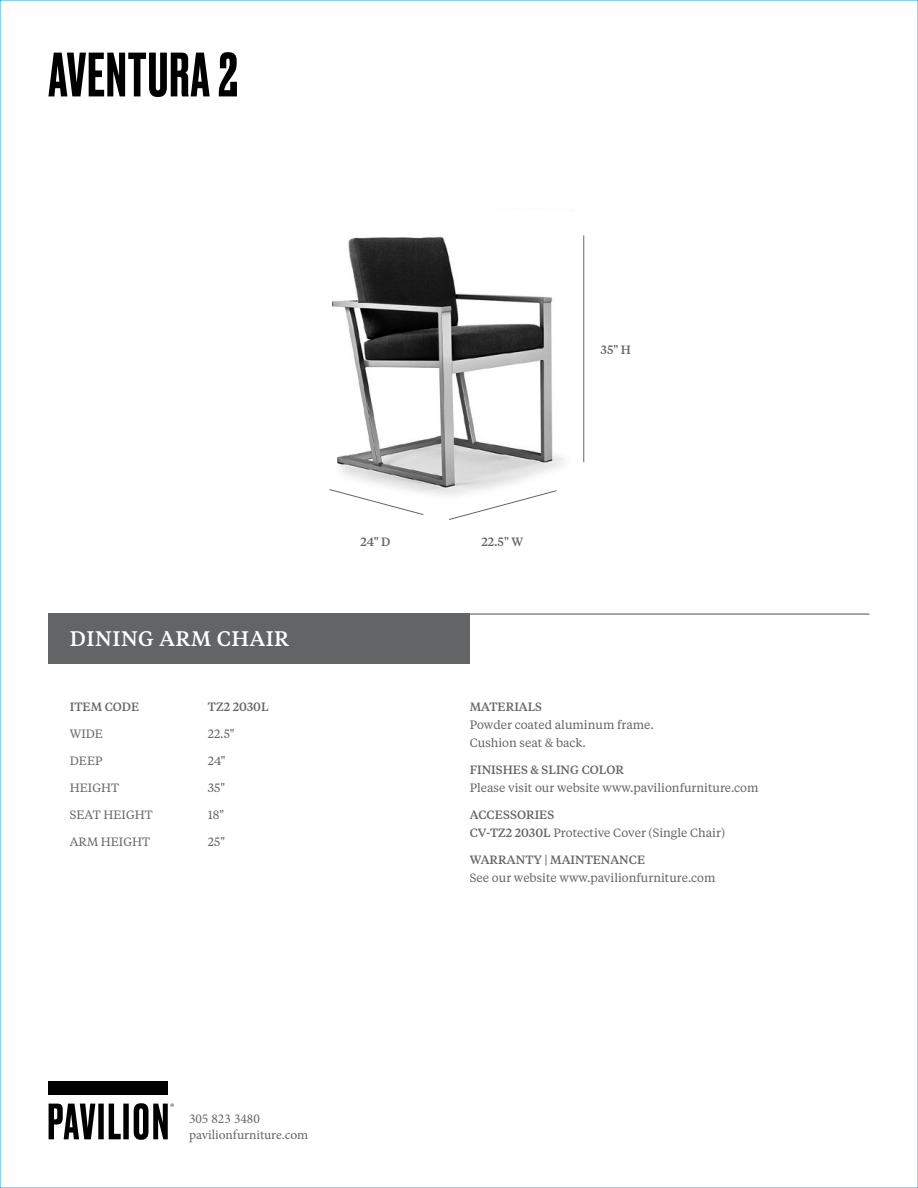
<style>
.page{position:relative;width:918px;height:1188px;background:#fff}
.page>*{position:absolute;margin:0;border:0;box-sizing:border-box;transform-origin:0 0}
.t1{font:500 58.95px "Druk";letter-spacing:.025em;color:#000}
.t2{font:500 21px "Tiempos Text";letter-spacing:.025em;color:#fff}
.t3{font:13.5px/16.2px "Minion Pro";color:#636466}
.t4{font:12px/18px "Tiempos Text";color:#636466}
.t5{font:500 12px "Tiempos Text";color:#636466}
.s1{font-weight:500}
</style>
<div class="page">
<img style="left:332px;top:236px;width:232px;height:259px">
<div style="left:49px;top:613px;width:421px;height:51px;background:#636466"></div>
<div style="left:49px;top:1082px;width:119px;height:13px;background:#000"></div>
<svg style="left:49px;top:1103px;width:125px;height:37px"></svg>
<hr style="left:49px;top:613px;width:820px;height:2px;background:#636466">
<hr style="left:583px;top:235px;width:1px;height:227px;background:#636466">
<svg style="left:448px;top:490px;width:109px;height:30px"></svg>
<svg style="left:329px;top:489px;width:95px;height:26px"></svg>
<h1 class="t1" style="left:49px;top:34px;width:191px">AVENTURA 2</h1>
<p class="t5" style="left:600px;top:341px;width:32px">35" H</p>
<h2 class="t2" style="left:70px;top:624px;width:221px">DINING ARM CHAIR</h2>
<p class="t5" style="left:70px;top:699px;width:71px">ITEM CODE</p>
<p class="t5" style="left:208px;top:699px;width:62px">TZ2 2030L</p>
<p class="t4" style="left:70px;top:724px;width:35px">WIDE</p>
<p class="t4" style="left:208px;top:724px;width:28px">22.5"</p>
<p class="t4" style="left:70px;top:751px;width:34px">DEEP</p>
<p class="t4" style="left:208px;top:751px;width:19px">24"</p>
<p class="t4" style="left:70px;top:778px;width:51px">HEIGHT</p>
<p class="t4" style="left:208px;top:778px;width:19px">35"</p>
<p class="t4" style="left:70px;top:805px;width:84px">SEAT HEIGHT</p>
<p class="t4" style="left:208px;top:805px;width:18px">18"</p>
<p class="t4" style="left:70px;top:832px;width:82px">ARM HEIGHT</p>
<p class="t4" style="left:208px;top:832px;width:19px">25"</p>
<p class="t5" style="left:361px;top:533px;width:31px">24" D</p>
<p class="t5" style="left:481px;top:533px;width:43px">22.5" W</p>
<p class="t5" style="left:470px;top:699px;width:74px">MATERIALS</p>
<p class="t4" style="left:470px;top:715px;width:186px">Powder coated aluminum frame.<br>Cushion seat &amp; back.</p>
<p class="t5" style="left:470px;top:762px;width:156px">FINISHES &amp; SLING COLOR</p>
<p class="t4" style="left:470px;top:778px;width:290px">Please visit our website www.pavilionfurniture.com</p>
<p class="t4" style="left:470px;top:805px;width:257px"><span class="s1">ACCESSORIES<br>CV-TZ2 2030L</span> Protective Cover (Single Chair)</p>
<p class="t5" style="left:470px;top:852px;width:177px">WARRANTY | MAINTENANCE</p>
<p class="t4" style="left:470px;top:868px;width:247px">See our website www.pavilionfurniture.com</p>
<p class="t3" style="left:189px;top:1111px;width:121px">305 823 3480 pavilionfurniture.com</p>
</div>
